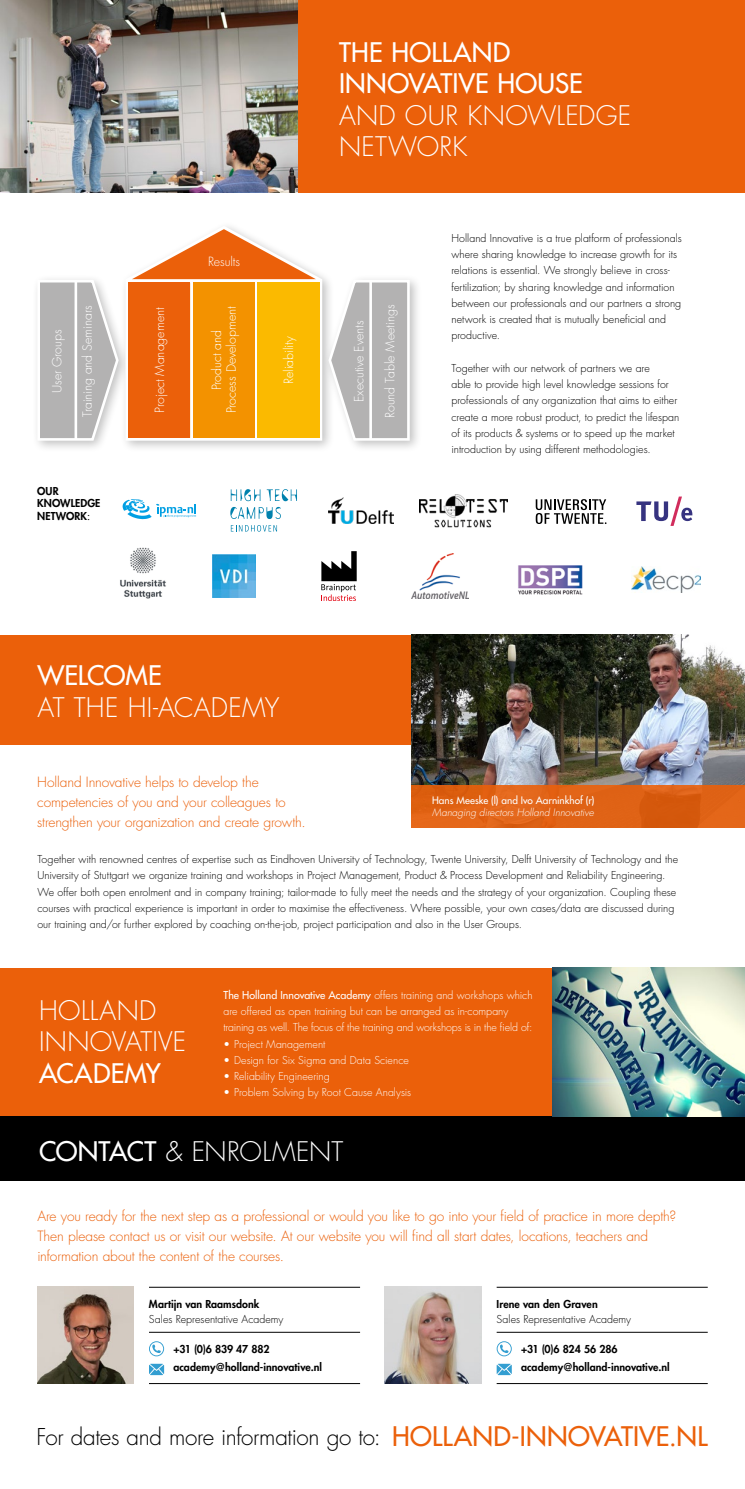
<style>
.page{position:relative;width:745px;height:1489px;background:#fff}
.page>*{position:absolute;margin:0;border:0;box-sizing:border-box;transform-origin:0 0}
.t1{font:300 26.25px/31.5px "Futura LT";letter-spacing:.01em;color:#fff}
.t2{font:26.25px/31.5px "Futura LT";letter-spacing:.005em;color:#fff}
.t3{font:26.25px "Futura LT";letter-spacing:.01em;color:#eb600a}
.t4{font:300 22.5px "Futura LT";letter-spacing:-.01em;color:#000}
.t5{font:300 13.75px/20px "Futura LT";letter-spacing:-.01em;color:#eb600a}
.t6{font:300 12.38px/14.9px "Futura LT";letter-spacing:-.01em;color:#fff;text-align:center}
.t7{font:300 10.62px/16.2px "Futura LT";color:#000}
.t8{font:300 10.62px/16.2px "Futura LT";letter-spacing:-.005em;color:#fff}
.t9{font:800 10.62px/12.5px "Futura LT";letter-spacing:.005em;color:#000}
.t10{font:italic 300 10px "Futura LT";color:#fff}
.t11{font:10px "Futura LT";letter-spacing:.005em;color:#fff}
.s1{font-weight:400}
</style>
<div class="page">
<svg style="left:321px;top:551px;width:35px;height:50px"></svg>
<img style="left:411px;top:553px;width:57px;height:45px">
<svg style="left:230px;top:489px;width:30px;height:12px"></svg>
<svg style="left:230px;top:507px;width:51px;height:12px"></svg>
<svg style="left:266px;top:489px;width:31px;height:12px"></svg>
<svg style="left:231px;top:525px;width:46px;height:6px"></svg>
<img style="left:213px;top:555px;width:42px;height:42px">
<svg style="left:535px;top:499px;width:71px;height:25px"></svg>
<img style="left:120px;top:547px;width:46px;height:52px">
<svg style="left:122px;top:499px;width:74px;height:20px"></svg>
<img style="left:328px;top:497px;width:65px;height:26px">
<img style="left:518px;top:565px;width:65px;height:30px">
<div style="left:31px;top:220px;width:391px;height:233px;background:#000;opacity:.25"></div>
<svg style="left:36px;top:224px;width:375px;height:218px"></svg>
<hr style="left:74px;top:281px;width:3px;height:158px;background:#fff">
<div style="left:128px;top:282px;width:62px;height:155px;background:#eb600a"></div>
<div style="left:193px;top:282px;width:61px;height:155px;background:#f39200"></div>
<div style="left:257px;top:282px;width:62px;height:155px;background:#fbba00"></div>
<img style="left:0;top:0;width:298px;height:193px">
<div style="left:0;top:967px;width:552px;height:149px;background:#eb600a"></div>
<div style="left:0;top:1116px;width:744px;height:64px;background:#000"></div>
<div style="left:0;top:634px;width:446px;height:110px;background:#eb600a"></div>
<div style="left:298px;top:0;width:446px;height:193px;background:#eb600a"></div>
<img style="left:411px;top:634px;width:333px;height:151px">
<svg style="left:636px;top:496px;width:56px;height:30px"></svg>
<img style="left:419px;top:495px;width:88px;height:32px">
<img style="left:552px;top:967px;width:192px;height:149px">
<div style="left:411px;top:785px;width:333px;height:42px;background:#e06215"></div>
<hr style="left:149px;top:1286px;width:211px;height:1px;background:#000">
<hr style="left:149px;top:1331px;width:211px;height:1px;background:#000">
<hr style="left:149px;top:1383px;width:211px;height:1px;background:#000">
<svg style="left:149px;top:1341px;width:15px;height:15px"></svg>
<svg style="left:149px;top:1363px;width:15px;height:11px"></svg>
<img style="left:37px;top:1286px;width:97px;height:96px">
<hr style="left:496px;top:1286px;width:211px;height:1px;background:#000">
<hr style="left:496px;top:1331px;width:211px;height:1px;background:#000">
<hr style="left:496px;top:1383px;width:211px;height:1px;background:#000">
<svg style="left:496px;top:1341px;width:15px;height:15px"></svg>
<svg style="left:496px;top:1363px;width:15px;height:11px"></svg>
<img style="left:385px;top:1286px;width:96px;height:96px">
<img style="left:631px;top:566px;width:68px;height:26px">
<h1 class="t2" style="left:339px;top:36px;width:245px">THE HOLLAND<br>INNOVATIVE HOUSE</h1>
<h1 class="t1" style="left:339px;top:100px;width:293px">AND OUR KNOWLEDGE<br>NETWORK</h1>
<p class="t6" style="left:50px;top:393px;width:65px;rotate:-90deg">User Groups</p>
<p class="t6" style="left:208px;top:255px;width:33px">Results</p>
<p class="t6" style="left:80px;top:417px;width:113px;rotate:-90deg">Training and Seminars</p>
<p class="t6" style="left:382px;top:418px;width:114px;rotate:-90deg">Round Table Meetings</p>
<p class="t6" style="left:209px;top:413px;width:108px;rotate:-90deg">Product and<br>Process Development</p>
<p class="t6" style="left:152px;top:412px;width:106px;rotate:-90deg">Project Management</p>
<p class="t6" style="left:351px;top:402px;width:83px;rotate:-90deg">Executive Events</p>
<p class="t6" style="left:281px;top:383px;width:49px;rotate:-90deg">Reliability</p>
<p class="t7" style="left:451px;top:230px;width:231px">Holland Innovative is a true platform of professionals where sharing knowledge to increase growth for its relations is essential. We strongly believe in cross&shy;fertilization; by sharing knowledge and information between our professionals and our partners a strong network is created that is mutually beneficial and productive.</p>
<p class="t7" style="left:451px;top:360px;width:229px">Together with our network of partners we are<br>able to provide high level knowledge sessions for professionals of any organization that aims to either create a more robust product, to predict the lifespan of its products &amp; systems or to speed up the market introduction by using different methodologies.</p>
<p class="t9" style="left:37px;top:484px;width:65px">OUR<br>KNOWLEDGE<br>NETWORK<span class="s1">:</span></p>
<h1 class="t2" style="left:37px;top:659px;width:126px">WELCOME</h1>
<h1 class="t1" style="left:37px;top:692px;width:243px">AT THE HI-ACADEMY</h1>
<p class="t5" style="left:37px;top:772px;width:270px">Holland Innovative helps to develop the competencies of you and your colleagues to strengthen your organization and create growth.</p>
<p class="t11" style="left:432px;top:793px;width:164px">Hans Meeske (l) and Ivo Aarninkhof (r)</p>
<p class="t10" style="left:432px;top:805px;width:163px">Managing directors Holland Innovative</p>
<p class="t7" style="left:37px;top:851px;width:642px">Together with renowned centres of expertise such as Eindhoven University of Technology, Twente University, Delft University of Technology and the University of Stuttgart we organize training and workshops in Project Management, Product &amp; Process Development and Reliability Engineering.<br>We offer both open enrolment and in company training; tailor-made to fully meet the needs and the strategy of your organization. Coupling these courses with practical experience is important in order to maximise the effectiveness. Where possible, your own cases/data are discussed during our training and/or further explored by coaching on-the-job, project participation and also in the User Groups.</p>
<h1 class="t1" style="left:39px;top:995px;width:148px">HOLLAND<br>INNOVATIVE</h1>
<h1 class="t2" style="left:39px;top:1056px;width:123px">ACADEMY</h1>
<p class="t8" style="left:223px;top:987px;width:310px"><span class="s1">The Holland Innovative Academy</span> offers training and workshops which are offered as open training but can be arranged as in-company training as well. The focus of the training and workshops is in the field of:</p>
<p class="t8" style="left:223px;top:1035px;width:103px">• Project Management</p>
<p class="t8" style="left:223px;top:1052px;width:187px">• Design for Six Sigma and Data Science</p>
<p class="t8" style="left:223px;top:1068px;width:108px">• Reliability Engineering</p>
<p class="t8" style="left:223px;top:1084px;width:189px">• Problem Solving by Root Cause Analysis</p>
<h1 class="t1" style="left:39px;top:1135px;width:305px"><span class="s1">CONTACT</span> &amp; ENROLMENT</h1>
<p class="t5" style="left:37px;top:1205px;width:640px">Are you ready for the next step as a professional or would you like to go into your field of practice in more depth?<br>Then please contact us or visit our website. At our website you will find all start dates, locations, teachers and information about the content of the courses.</p>
<p class="t9" style="left:149px;top:1297px;width:112px">Martijn van Raamsdonk</p>
<p class="t7" style="left:149px;top:1310px;width:136px">Sales Representative Academy</p>
<p class="t9" style="left:173px;top:1338px;width:150px;line-height:18.8px">+31 (0)6 839 47 882 academy@holland-innovative.nl</p>
<p class="t9" style="left:496px;top:1297px;width:102px">Irene van den Graven</p>
<p class="t7" style="left:496px;top:1310px;width:136px">Sales Representative Academy</p>
<p class="t9" style="left:520px;top:1338px;width:150px;line-height:18.8px">+31 (0)6 824 56 286 academy@holland-innovative.nl</p>
<h2 class="t4" style="left:36px;top:1423px;width:346px">For dates and more information go to:</h2>
<h1 class="t3" style="left:392px;top:1418px;width:317px">HOLLAND-INNOVATIVE.NL</h1>
</div>
